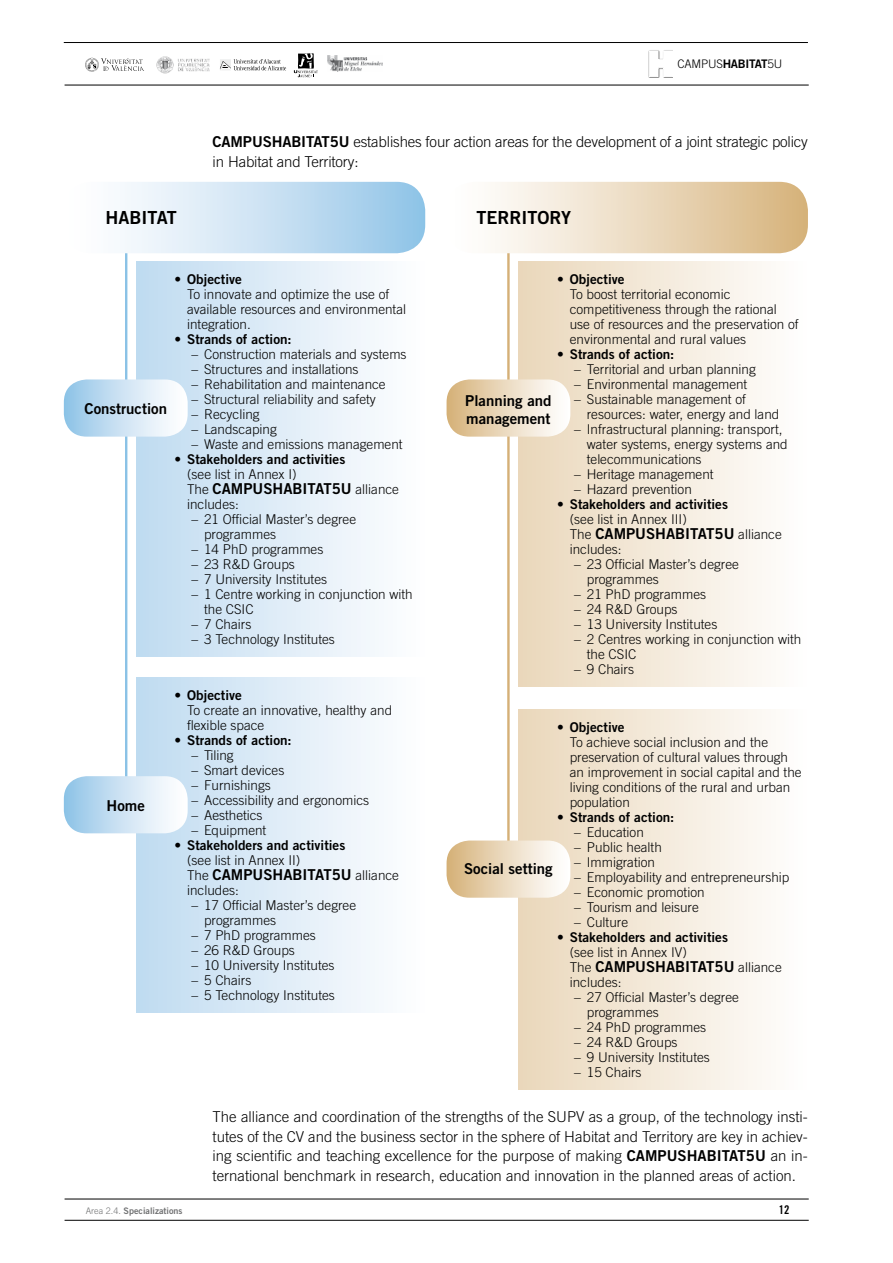
<style>
.page{position:relative;width:893px;height:1263px;background:#fff}
.page>*{position:absolute;margin:0;border:0;box-sizing:border-box;transform-origin:0 0}
.t1{font:18px "Trade Gothic LT Std Bd 2";color:#000}
.t2{font:300 15px/19.5px "Trade Gothic LT Std";letter-spacing:-.01em;color:#000}
.t3{font:15px/18px "Trade Gothic LT Std Bd 2";color:#000}
.t4{font:300 13.5px/15px "Trade Gothic LT Std";color:#000}
.t5{font:13.5px "Trade Gothic LT Std Bd 2";color:#000}
.t6{font:12px "Trade Gothic LT Std Bd Cn 20";color:#000}
.t7{font:300 11.85px "Trade Gothic LT Std";letter-spacing:-.02em;color:#000}
.t8{font:9px "Trade Gothic LT Std Bd 2";color:#707172}
.s1{font-family:"Trade Gothic LT Std Bd 2";font-weight:400}
.s2{font-family:"Trade Gothic LT Std";font-weight:300}
.s3{font-family:"Trade Gothic LT Std";font-weight:300;font-size:13.5px}
</style>
<div class="page">
<svg style="left:220px;top:59px;width:66px;height:12px"></svg>
<hr style="left:65px;top:85px;width:744px;height:1px;background:#000">
<hr style="left:64px;top:42px;width:744px;height:1px;background:#000">
<hr style="left:65px;top:1220px;width:744px;height:1px;background:#000">
<hr style="left:65px;top:1199px;width:744px;height:1px;background:#000">
<div style="left:647px;top:49px;width:26px;height:28px;background:#000;opacity:.7"></div>
<svg style="left:649px;top:51px;width:24px;height:26px"></svg>
<svg style="left:85px;top:58px;width:59px;height:14px"></svg>
<svg style="left:294px;top:53px;width:24px;height:24px"></svg>
<img style="left:156px;top:56px;width:54px;height:17px">
<img style="left:327px;top:55px;width:56px;height:17px">
<hr style="left:507px;top:231px;width:3px;height:645px;background:#d5b077">
<hr style="left:125px;top:250px;width:2px;height:548px;background:#8ac2e6">
<div style="left:136px;top:262px;width:289px;height:395px;background:linear-gradient(to right,#bfdbf0,#fff)"></div>
<svg style="left:124px;top:182px;width:301px;height:71px;background:#c7e0f2"></svg>
<svg style="left:64px;top:379px;width:124px;height:58px"></svg>
<div style="left:136px;top:677px;width:289px;height:336px;background:linear-gradient(to right,#bfdbf0,#fff)"></div>
<svg style="left:64px;top:776px;width:124px;height:57px"></svg>
<svg style="left:491px;top:182px;width:317px;height:71px;background:#ead8bc"></svg>
<div style="left:519px;top:262px;width:289px;height:425px;background:linear-gradient(to right,#ead7bb,#fffffe)"></div>
<svg style="left:447px;top:379px;width:123px;height:58px"></svg>
<div style="left:519px;top:709px;width:289px;height:380px;background:linear-gradient(to right,#ead7bb,#fffffe)"></div>
<svg style="left:447px;top:840px;width:123px;height:58px"></svg>
<p class="t7" style="left:678px;top:57px;width:106px">CAMPUS<span class="s1">HABITAT</span>5U</p>
<h1 class="t1" style="left:106px;top:206px;width:24px">Habitat</h1>
<p class="t2" style="left:213px;top:132px;width:597px"><span class="s1">CAMPUSHABITAT5U</span> establishes four action areas for the development of a joint strategic policy in Habitat and Territory:</p>
<h1 class="t1" style="left:476px;top:206px;width:22px">Territor</h1>
<h1 class="t1" style="left:561px;top:206px;width:9px">y</h1>
<p class="t3" style="left:84px;top:399px;width:84px">Construction</p>
<p class="t5" style="left:174px;top:271px;width:69px"><span class="s2">•</span> Objective</p>
<p class="t4" style="left:187px;top:287px;width:220px">To innovate and optimize the use of available resources and environmental integration.</p>
<p class="t5" style="left:174px;top:331px;width:119px"><span class="s2">•</span> Strands of action:</p>
<p class="t4" style="left:191px;top:347px;width:217px">– Construction materials and systems</p>
<p class="t4" style="left:191px;top:362px;width:169px">– Structures and installations</p>
<p class="t4" style="left:191px;top:377px;width:196px">– Rehabilitation and maintenance</p>
<p class="t4" style="left:191px;top:392px;width:186px">– Structural reliability and safety</p>
<p class="t4" style="left:191px;top:407px;width:70px">– Recycling</p>
<p class="t4" style="left:191px;top:422px;width:87px">– Landscaping</p>
<p class="t4" style="left:191px;top:437px;width:213px">– Waste and emissions management</p>
<p class="t5" style="left:174px;top:451px;width:172px"><span class="s2">•</span> Stakeholders and activities</p>
<p class="t4" style="left:187px;top:467px;width:111px">(see list in Annex I)</p>
<p class="t3" style="left:187px;top:480px;width:213px"><span class="s3">The</span> CAMPUSHABITAT5U <span class="s3">alliance</span></p>
<p class="t4" style="left:187px;top:497px;width:53px">includes:</p>
<p class="t4" style="left:204px;top:512px;width:153px;text-indent:-13px">– 21 Official Master’s degree programmes</p>
<p class="t4" style="left:191px;top:542px;width:134px">– 14 PhD programmes</p>
<p class="t4" style="left:191px;top:557px;width:105px">– 23 R&amp;D Groups</p>
<p class="t4" style="left:191px;top:572px;width:137px">– 7 University Institutes</p>
<p class="t4" style="left:204px;top:587px;width:210px;text-indent:-13px">– 1 Centre working in conjunction with the CSIC</p>
<p class="t4" style="left:191px;top:617px;width:62px">– 7 Chairs</p>
<p class="t4" style="left:191px;top:632px;width:145px">– 3 Technology Institutes</p>
<p class="t3" style="left:107px;top:796px;width:40px">Home</p>
<p class="t5" style="left:174px;top:687px;width:69px"><span class="s2">•</span> Objective</p>
<p class="t4" style="left:187px;top:702px;width:207px">To create an innovative, healthy and flexible space</p>
<p class="t5" style="left:174px;top:732px;width:119px"><span class="s2">•</span> Strands of action:</p>
<p class="t4" style="left:191px;top:747px;width:44px">– Tiling</p>
<p class="t4" style="left:191px;top:762px;width:95px">– Smart devices</p>
<p class="t4" style="left:191px;top:777px;width:81px">– Furnishings</p>
<p class="t4" style="left:191px;top:792px;width:179px">– Accessibility and ergonomics</p>
<p class="t4" style="left:191px;top:807px;width:73px">– Aesthetics</p>
<p class="t4" style="left:191px;top:822px;width:77px">– Equipment</p>
<p class="t5" style="left:174px;top:837px;width:172px"><span class="s2">•</span> Stakeholders and activities</p>
<p class="t4" style="left:187px;top:852px;width:115px">(see list in Annex II)</p>
<p class="t3" style="left:187px;top:865px;width:213px"><span class="s3">The</span> CAMPUSHABITAT5U <span class="s3">alliance</span></p>
<p class="t4" style="left:187px;top:882px;width:53px">includes:</p>
<p class="t4" style="left:204px;top:897px;width:153px;text-indent:-13px">– 17 Official Master’s degree programmes</p>
<p class="t4" style="left:191px;top:927px;width:126px">– 7 PhD programmes</p>
<p class="t4" style="left:191px;top:942px;width:105px">– 26 R&amp;D Groups</p>
<p class="t4" style="left:191px;top:957px;width:145px">– 10 University Institutes</p>
<p class="t4" style="left:191px;top:972px;width:62px">– 5 Chairs</p>
<p class="t4" style="left:191px;top:987px;width:145px">– 5 Technology Institutes</p>
<p class="t5" style="left:557px;top:271px;width:69px"><span class="s2">•</span> Objective</p>
<p class="t4" style="left:570px;top:287px;width:230px">To boost territorial economic competitiveness through the rational use of resources and the preservation of environmental and rural values</p>
<p class="t5" style="left:557px;top:346px;width:119px"><span class="s2">•</span> Strands of action:</p>
<p class="t4" style="left:574px;top:362px;width:183px">– Territorial and urban planning</p>
<p class="t4" style="left:574px;top:377px;width:175px">– Environmental management</p>
<p class="t4" style="left:587px;top:392px;width:194px;text-indent:-13px">– Sustainable management of resources: water, energy and land</p>
<p class="t4" style="left:587px;top:422px;width:202px;text-indent:-13px">– Infrastructural planning: transport, water systems, energy systems and telecommunications</p>
<p class="t4" style="left:574px;top:467px;width:141px">– Heritage management</p>
<p class="t4" style="left:574px;top:482px;width:119px">– Hazard prevention</p>
<p class="t5" style="left:557px;top:496px;width:172px"><span class="s2">•</span> Stakeholders and activities</p>
<p class="t4" style="left:570px;top:512px;width:119px">(see list in Annex III)</p>
<p class="t3" style="left:570px;top:525px;width:213px"><span class="s3">The</span> CAMPUSHABITAT5U <span class="s3">alliance</span></p>
<p class="t4" style="left:570px;top:542px;width:53px">includes:</p>
<p class="t4" style="left:587px;top:557px;width:153px;text-indent:-13px">– 23 Official Master’s degree programmes</p>
<p class="t4" style="left:574px;top:587px;width:134px">– 21 PhD programmes</p>
<p class="t4" style="left:574px;top:602px;width:105px">– 24 R&amp;D Groups</p>
<p class="t4" style="left:574px;top:617px;width:145px">– 13 University Institutes</p>
<p class="t4" style="left:587px;top:632px;width:216px;text-indent:-13px">– 2 Centres working in conjunction with the CSIC</p>
<p class="t4" style="left:574px;top:662px;width:62px">– 9 Chairs</p>
<p class="t3" style="left:465px;top:391px;width:88px">Planning and management</p>
<p class="t5" style="left:557px;top:718px;width:69px"><span class="s2">•</span> Objective</p>
<p class="t4" style="left:570px;top:734px;width:233px">To achieve social inclusion and the preservation of cultural values through an improvement in social capital and the living conditions of the rural and urban population</p>
<p class="t5" style="left:557px;top:808px;width:119px"><span class="s2">•</span> Strands of action:</p>
<p class="t4" style="left:574px;top:824px;width:71px">– Education</p>
<p class="t4" style="left:574px;top:839px;width:89px">– Public health</p>
<p class="t4" style="left:574px;top:854px;width:82px">– Immigration</p>
<p class="t4" style="left:574px;top:869px;width:217px">– Employability and entrepreneurship</p>
<p class="t4" style="left:574px;top:884px;width:132px">– Economic promotion</p>
<p class="t4" style="left:574px;top:899px;width:126px">– Tourism and leisure</p>
<p class="t4" style="left:574px;top:914px;width:56px">– Culture</p>
<p class="t5" style="left:557px;top:928px;width:172px"><span class="s2">•</span> Stakeholders and activities</p>
<p class="t4" style="left:570px;top:944px;width:119px">(see list in Annex IV)</p>
<p class="t3" style="left:570px;top:957px;width:213px"><span class="s3">The</span> CAMPUSHABITAT5U <span class="s3">alliance</span></p>
<p class="t4" style="left:570px;top:974px;width:53px">includes:</p>
<p class="t4" style="left:587px;top:989px;width:153px;text-indent:-13px">– 27 Official Master’s degree programmes</p>
<p class="t4" style="left:574px;top:1019px;width:134px">– 24 PhD programmes</p>
<p class="t4" style="left:574px;top:1034px;width:105px">– 24 R&amp;D Groups</p>
<p class="t4" style="left:574px;top:1049px;width:137px">– 9 University Institutes</p>
<p class="t4" style="left:574px;top:1064px;width:69px">– 15 Chairs</p>
<p class="t3" style="left:464px;top:860px;width:90px">Social setting</p>
<p class="t2" style="left:213px;top:1107px;width:597px;text-align:justify">The alliance and coordination of the strengths of the SUPV as a group, of the technology insti&shy;tutes of the CV and the business sector in the sphere of Habitat and Territory are key in achiev&shy;ing scientific and teaching excellence for the purpose of making <span class="s1">CAMPUSHABITAT5U</span> an in&shy;ternational benchmark in research, education and innovation in the planned areas of action.</p>
<p class="t8" style="left:86px;top:1205px;width:98px"><span class="s2">Area 2.4.</span> Specializations</p>
<p class="t6" style="left:779px;top:1202px;width:12px">12</p>
</div>
